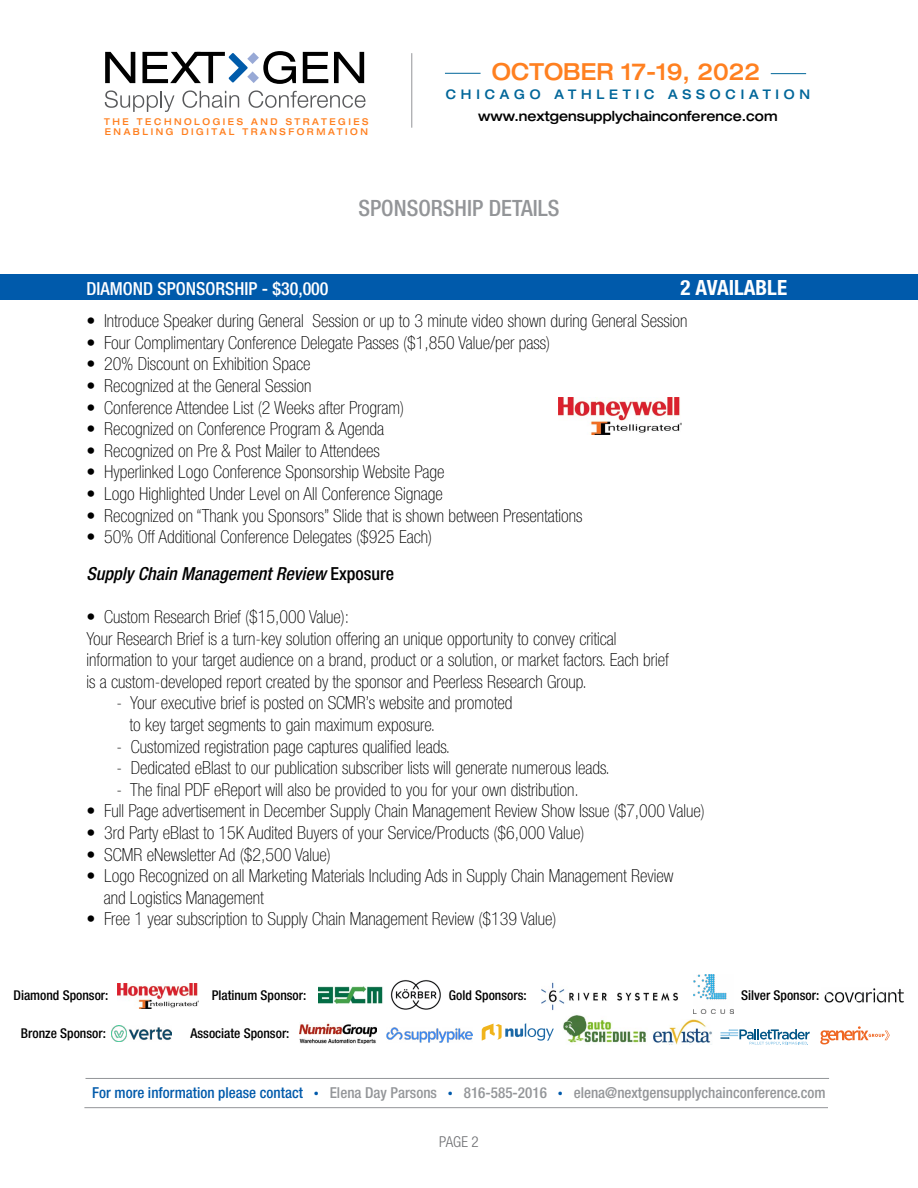
<style>
.page{position:relative;width:918px;height:1188px;background:#fff}
.page>*{position:absolute;margin:0;border:0;box-sizing:border-box;transform-origin:0 0}
.t1{font:500 expanded 23.55px "Helvetica Neue LT Std";color:#ff8020;scale:.9 1}
.t2{font:500 condensed 22.5px "Helvetica Neue LT Std";color:#939598}
.t3{font:700 condensed 21px "Helvetica Neue LT Std";color:#fff}
.t4{font:100 condensed 18px/21.6px "Helvetica Neue LT Std";color:#000}
.t5{font:italic 500 condensed 18px "Helvetica Neue LT Std";color:#000}
.t6{font:500 condensed 18px "Helvetica Neue LT Std";color:#fff}
.t7{font:500 condensed 15.15px "Helvetica Neue LT Std";color:#939598}
.t8{font:300 condensed 15px "Helvetica Neue LT Std";color:#6d6e71}
.t9{font:500 expanded 13.95px "Helvetica Neue LT Std";color:#000;scale:.9 1}
.t10{font:500 condensed 13.5px "Helvetica Neue LT Std";color:#000}
.t11{font:500 expanded 13.35px "Helvetica Neue LT Std";letter-spacing:.4em;color:#069;scale:.9 1}
.t12{font:500 expanded 9.45px "Helvetica Neue LT Std";letter-spacing:.3em;color:#ff8020;scale:.9 1}
.s1{font-style:normal}
.s2{color:#005aab}
.s3{font-size:10.05px;color:#005aab}
</style>
<div class="page">
<div style="left:0;top:274px;width:918px;height:26px;background:#005aab"></div>
<hr style="left:86px;top:1078px;width:743px;height:1px;background:#939598">
<hr style="left:84px;top:1107px;width:744px;height:1px;background:#939598">
<hr style="left:411px;top:53px;width:1px;height:75px;background:#939598">
<hr style="left:445px;top:73px;width:36px;height:1px;background:#069">
<hr style="left:771px;top:73px;width:35px;height:1px;background:#069">
<svg style="left:105px;top:52px;width:30px;height:31px"></svg>
<svg style="left:303px;top:52px;width:25px;height:31px"></svg>
<svg style="left:334px;top:52px;width:30px;height:31px"></svg>
<svg style="left:105px;top:90px;width:69px;height:22px"></svg>
<svg style="left:182px;top:90px;width:57px;height:18px"></svg>
<svg style="left:249px;top:90px;width:116px;height:18px"></svg>
<svg style="left:142px;top:51px;width:154px;height:33px"></svg>
<img style="left:559px;top:397px;width:122px;height:37px">
<img style="left:541px;top:982px;width:137px;height:29px">
<img style="left:318px;top:987px;width:65px;height:16px">
<img style="left:117px;top:984px;width:82px;height:24px">
<img style="left:391px;top:980px;width:50px;height:30px">
<img style="left:386px;top:1027px;width:87px;height:16px">
<img style="left:299px;top:1023px;width:78px;height:20px">
<svg style="left:482px;top:1023px;width:72px;height:18px"></svg>
<img style="left:111px;top:1025px;width:60px;height:16px">
<img style="left:563px;top:1015px;width:83px;height:28px">
<img style="left:694px;top:975px;width:39px;height:39px">
<img style="left:653px;top:1020px;width:59px;height:24px">
<svg style="left:720px;top:1029px;width:90px;height:16px"></svg>
<svg style="left:820px;top:1026px;width:70px;height:18px"></svg>
<img style="left:824px;top:988px;width:80px;height:15px">
<h1 class="t1" style="left:492px;top:57px;width:300px">OCTOBER 17-19, 2022</h1>
<p class="t11" style="left:446px;top:86px;width:406px">CHICAGO ATHLETIC ASSOCIATION</p>
<p class="t12" style="left:104px;top:116px;width:295px">THE TECHNOLOGIES AND STRATEGIES</p>
<p class="t9" style="left:478px;top:108px;width:334px">www.nextgensupplychainconference.com</p>
<p class="t12" style="left:105px;top:125px;width:294px">ENABLING DIGITAL TRANSFORMATION</p>
<p class="t2" style="left:358px;top:194px;width:203px">SPONSORSHIP DETAILS</p>
<p class="t6" style="left:86px;top:278px;width:244px">DIAMOND SPONSORSHIP - $30,000</p>
<p class="t3" style="left:680px;top:275px;width:108px">2 AVAILABLE</p>
<p class="t4" style="left:86px;top:310px;width:603px">• Introduce Speaker during General Session or up to 3 minute video shown during General Session</p>
<p class="t4" style="left:86px;top:331px;width:465px">• Four Complimentary Conference Delegate Passes ($1,850 Value/per pass)</p>
<p class="t4" style="left:86px;top:353px;width:226px">• 20% Discount on Exhibition Space</p>
<p class="t4" style="left:86px;top:375px;width:227px">• Recognized at the General Session</p>
<p class="t4" style="left:86px;top:396px;width:319px">• Conference Attendee List (2 Weeks after Program)</p>
<p class="t4" style="left:86px;top:418px;width:299px">• Recognized on Conference Program &amp; Agenda</p>
<p class="t4" style="left:86px;top:439px;width:295px">• Recognized on Pre &amp; Post Mailer to Attendees</p>
<p class="t4" style="left:86px;top:461px;width:360px">• Hyperlinked Logo Conference Sponsorship Website Page</p>
<p class="t4" style="left:86px;top:483px;width:358px">• Logo Highlighted Under Level on All Conference Signage</p>
<p class="t4" style="left:86px;top:504px;width:498px">• Recognized on “Thank you Sponsors” Slide that is shown between Presentations</p>
<p class="t4" style="left:86px;top:526px;width:347px">• 50% Off Additional Conference Delegates ($925 Each)</p>
<p class="t5" style="left:86px;top:563px;width:309px">Supply Chain Management Review <span class="s1">Exposure</span></p>
<p class="t4" style="left:86px;top:606px;width:584px">• Custom Research Brief ($15,000 Value):<br>Your Research Brief is a turn-key solution offering an unique opportunity to convey critical information to your target audience on a brand, product or a solution, or market factors. Each brief is a custom-developed report created by the sponsor and Peerless Research Group.</p>
<p class="t4" style="left:130px;top:692px;width:384px;text-indent:-13px">- Your executive brief is posted on SCMR’s website and promoted to key target segments to gain maximum exposure.</p>
<p class="t4" style="left:117px;top:735px;width:335px">- Customized registration page captures qualified leads.</p>
<p class="t4" style="left:117px;top:757px;width:495px">- Dedicated eBlast to our publication subscriber lists will generate numerous leads.</p>
<p class="t4" style="left:117px;top:779px;width:464px">- The final PDF eReport will also be provided to you for your own distribution.</p>
<p class="t4" style="left:86px;top:800px;width:620px">• Full Page advertisement in December Supply Chain Management Review Show Issue ($7,000 Value)</p>
<p class="t4" style="left:86px;top:822px;width:500px">• 3rd Party eBlast to 15K Audited Buyers of your Service/Products ($6,000 Value)</p>
<p class="t4" style="left:86px;top:843px;width:246px">• SCMR eNewsletter Ad ($2,500 Value)</p>
<p class="t4" style="left:104px;top:865px;width:571px;text-indent:-17px">• Logo Recognized on all Marketing Materials Including Ads in Supply Chain Management Review and Logistics Management</p>
<p class="t4" style="left:86px;top:908px;width:472px">• Free 1 year subscription to Supply Chain Management Review ($139 Value)</p>
<p class="t10" style="left:14px;top:988px;width:96px">Diamond Sponsor:</p>
<p class="t10" style="left:212px;top:988px;width:96px">Platinum Sponsor:</p>
<p class="t10" style="left:449px;top:988px;width:79px">Gold Sponsors:</p>
<p class="t10" style="left:21px;top:1025px;width:86px">Bronze Sponsor:</p>
<p class="t10" style="left:191px;top:1025px;width:100px">Associate Sponsor:</p>
<p class="t10" style="left:741px;top:987px;width:80px">Silver Sponsor:</p>
<p class="t7" style="left:92px;top:1084px;width:735px"><span class="s2">For more information please contact</span> <span class="s3">•</span> Elena Day Parsons <span class="s3">•</span> 816-585-2016 <span class="s3">•</span> elena@nextgensupplychainconference.com</p>
<p class="t8" style="left:439px;top:1134px;width:41px">PAGE 2</p>
</div>
